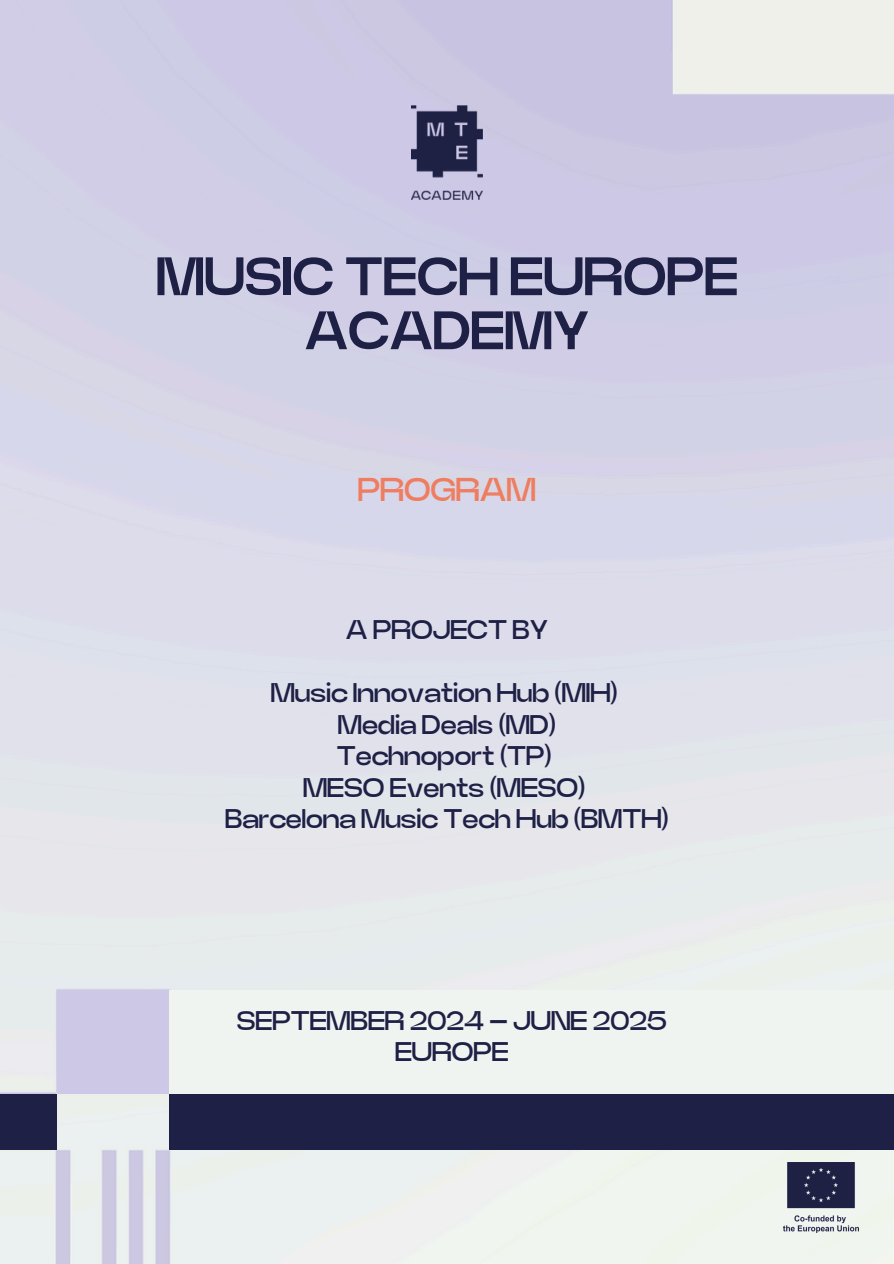
<style>
.page{position:relative;width:894px;height:1264px;background:#fff}
.page>*{position:absolute;margin:0;border:0;box-sizing:border-box;transform-origin:0 0}
.t1{font:800 54px/54px "Neue Power";color:#1e2045;text-align:center}
.t2{font:700 33px "Neue Power";color:#ef7d5f}
.t3{font:700 27px/31.5px "Neue Power";color:#1e2045;text-align:center}
</style>
<div class="page">
<img style="left:0;top:0;width:893px;height:1263px">
<img style="left:411px;top:106px;width:71px;height:93px">
<div style="left:166px;top:990px;width:727px;height:103px;background:#f0f4f0"></div>
<div style="left:57px;top:990px;width:112px;height:103px;background:#cdc8e5"></div>
<div style="left:0;top:1093px;width:56px;height:56px;background:#1e2045"></div>
<div style="left:169px;top:1093px;width:724px;height:56px;background:#1e2045"></div>
<img style="left:783px;top:1162px;width:75px;height:70px">
<p class="t1" style="left:156px;top:252px;width:583px">MUSIC TECH EUROPE<br>ACADEMY</p>
<p class="t2" style="left:358px;top:474px;width:179px">PROGRAM</p>
<h1 class="t3" style="left:346px;top:615px;width:204px">A PROJECT BY</h1>
<h2 class="t3" style="left:271px;top:678px;width:348px">Music Innovation Hub (MIH)</h2>
<h3 class="t3" style="left:338px;top:710px;width:220px">Media Deals (MD)</h3>
<p class="t3" style="left:337px;top:741px;width:217px">Technoport (TP)</p>
<p class="t3" style="left:303px;top:773px;width:284px">MESO Events (MESO)</p>
<p class="t3" style="left:225px;top:804px;width:445px">Barcelona Music Tech Hub (BMTH)</p>
<h3 class="t3" style="left:237px;top:1006px;width:431px">SEPTEMBER 2024 – JUNE 2025<br>EUROPE</h3>
</div>
